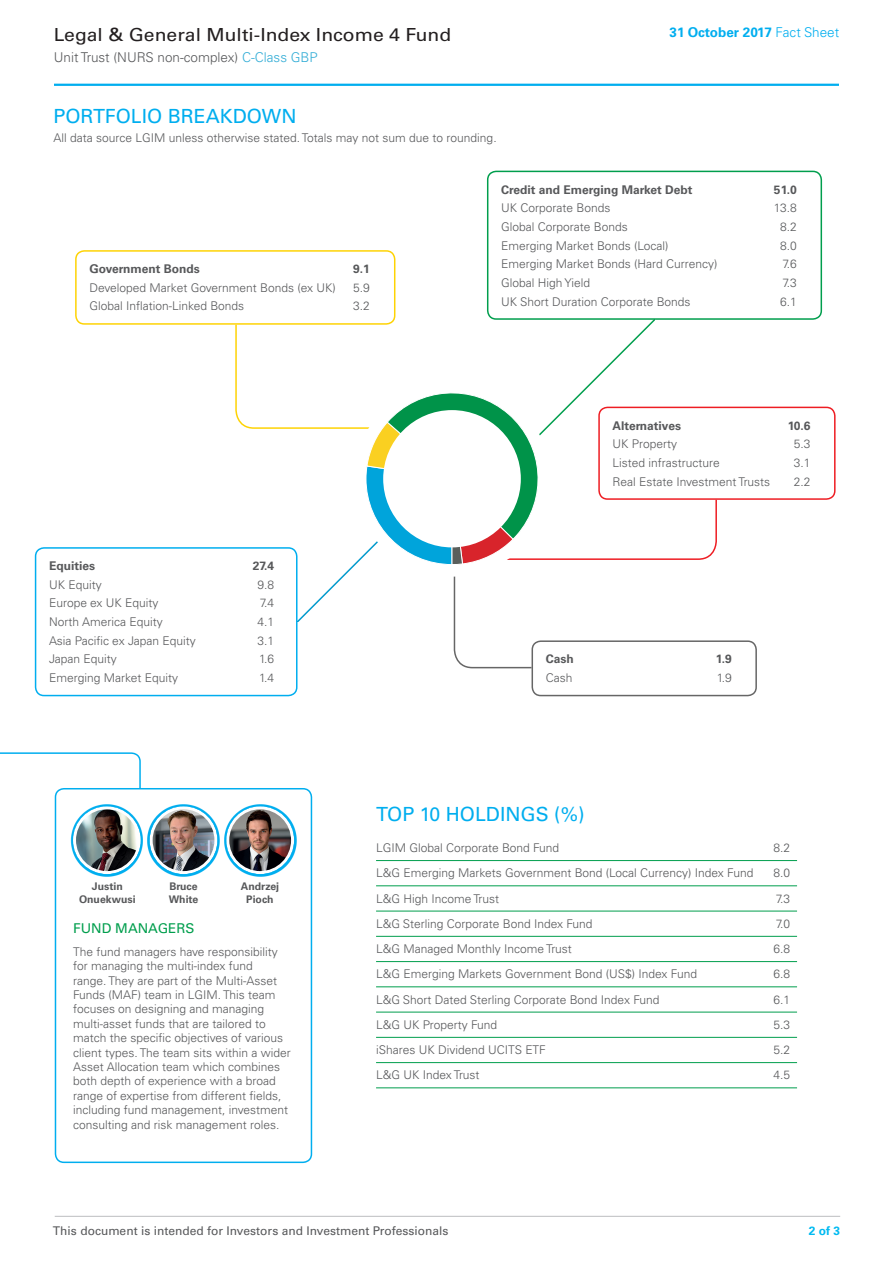
<style>
.page{position:relative;width:893px;height:1263px;background:#fff}
.page>*{position:absolute;margin:0;border:0;box-sizing:border-box;transform-origin:0 0}
.Grey_section_header{font:19.5px "Univers LT Pro 55 Roman";color:#00aeef}
.Blue_header{font:19.5px "Univers LT Pro 55 Roman";color:#00aeef}
.Document_title{font:18px "Univers LT Pro 55 Roman";color:#231f20;scale:1.08 1}
.Body{font:300 13.5px "Univers LT Pro 45";color:#57585a}
.Blue_header-2{font:700 13.5px "Univers LT Pro 65";color:#00aeef}
.Green_header{font:13.5px "Univers LT Pro 55 Roman";color:#009e4d}
.Body-2{font:300 12px/14.4px "Univers LT Pro 45";color:#57585a}
.Table_body_Green{font:300 12px "Univers LT Pro 45";color:#57585a}
.Body-3{font:700 12px "Univers LT Pro 65";color:#57585a}
.Body-4{font:12px "Univers LT Pro 55 Roman";color:#57585a}
.Body-5{font:700 12px "Univers LT Pro 65";color:#00baf1}
.Body-6{font:700 10.5px/12.6px "Univers LT Pro 65";color:#57585a;text-align:center}
.s1{color:#33add6}
.s2{font-family:"Univers LT Pro 45";font-weight:300}
</style>
<div class="page">
<hr style="left:54px;top:84px;width:785px;height:2px;background:#00aeef">
<hr style="left:55px;top:1216px;width:785px;height:1px;background:#bcbdc0">
<svg style="left:0;top:752px;width:141px;height:38px"></svg>
<div style="left:55px;top:788px;width:257px;height:375px;border:2px solid #00aeef;border-radius:9px"></div>
<img style="left:154px;top:804px;width:58px;height:71px">
<img style="left:212px;top:804px;width:85px;height:71px">
<img style="left:70px;top:804px;width:84px;height:71px">
<hr style="left:376px;top:860px;width:421px;height:1px;background:#009e4d">
<hr style="left:376px;top:885px;width:421px;height:1px;background:#009e4d">
<hr style="left:376px;top:911px;width:421px;height:1px;background:#009e4d">
<hr style="left:376px;top:936px;width:421px;height:1px;background:#009e4d">
<hr style="left:376px;top:961px;width:421px;height:1px;background:#009e4d">
<hr style="left:376px;top:986px;width:421px;height:1px;background:#009e4d">
<hr style="left:376px;top:1012px;width:421px;height:1px;background:#009e4d">
<hr style="left:376px;top:1037px;width:421px;height:1px;background:#009e4d">
<hr style="left:376px;top:1062px;width:421px;height:1px;background:#009e4d">
<hr style="left:376px;top:1087px;width:421px;height:1px;background:#009e4d">
<div style="left:35px;top:547px;width:262px;height:149px;border:2px solid #00aeef;border-radius:9px"></div>
<div style="left:75px;top:250px;width:320px;height:75px;border:2px solid #fed304;border-radius:9px"></div>
<div style="left:487px;top:171px;width:335px;height:149px;border:2px solid #009e4d;border-radius:9px"></div>
<div style="left:598px;top:407px;width:237px;height:93px;border:2px solid #ee1d23;border-radius:9px"></div>
<svg style="left:235px;top:320px;width:483px;height:349px"></svg>
<div style="left:383px;top:410px;width:138px;height:137px;background:#fff;border-radius:50%"></div>
<div style="left:531px;top:640px;width:226px;height:56px;border:2px solid #666;border-radius:9px"></div>
<p class="Document_title" style="left:54px;top:24px;width:370px">Legal &amp; General Multi-Index Income 4 Fund</p>
<p class="Body" style="left:54px;top:49px;width:265px">Unit Trust (NURS non-complex) <span class="s1">C-Class GBP</span></p>
<p class="Grey_section_header" style="left:54px;top:105px;width:244px">PORTFOLIO BREAKDOWN</p>
<p class="Body-2" style="left:54px;top:130px;width:445px">All data source LGIM unless otherwise stated. Totals may not sum due to rounding.</p>
<p class="Blue_header-2" style="left:670px;top:25px;width:171px">31 October 2017 <span class="s2">Fact Sheet</span></p>
<p class="Body-3" style="left:89px;top:262px;width:112px">Government Bonds</p>
<p class="Body-3" style="left:353px;top:262px;width:18px">9.1</p>
<p class="Body-2" style="left:89px;top:280px;width:248px">Developed Market Government Bonds (ex UK)</p>
<p class="Body-2" style="left:353px;top:280px;width:18px">5.9</p>
<p class="Body-2" style="left:89px;top:299px;width:156px">Global Inflation-Linked Bonds</p>
<p class="Body-2" style="left:353px;top:299px;width:18px">3.2</p>
<p class="Body-3" style="left:49px;top:559px;width:48px">Equities</p>
<p class="Body-3" style="left:253px;top:559px;width:23px">27.4</p>
<p class="Body-2" style="left:49px;top:577px;width:54px">UK Equity</p>
<p class="Body-2" style="left:257px;top:577px;width:18px">9.8</p>
<p class="Body-2" style="left:49px;top:596px;width:111px">Europe ex UK Equity</p>
<p class="Body-2" style="left:260px;top:596px;width:16px">7.4</p>
<p class="Body-2" style="left:49px;top:615px;width:115px">North America Equity</p>
<p class="Body-2" style="left:257px;top:615px;width:18px">4.1</p>
<p class="Body-2" style="left:49px;top:633px;width:148px">Asia Pacific ex Japan Equity</p>
<p class="Body-2" style="left:257px;top:633px;width:18px">3.1</p>
<p class="Body-2" style="left:49px;top:652px;width:69px">Japan Equity</p>
<p class="Body-2" style="left:259px;top:652px;width:16px">1.6</p>
<p class="Body-2" style="left:49px;top:670px;width:131px">Emerging Market Equity</p>
<p class="Body-2" style="left:259px;top:670px;width:16px">1.4</p>
<p class="Body-3" style="left:501px;top:182px;width:193px">Credit and Emerging Market Debt</p>
<p class="Body-3" style="left:774px;top:182px;width:24px">51.0</p>
<p class="Body-2" style="left:501px;top:201px;width:111px">UK Corporate Bonds</p>
<p class="Body-2" style="left:774px;top:201px;width:24px">13.8</p>
<p class="Body-2" style="left:501px;top:219px;width:128px">Global Corporate Bonds</p>
<p class="Body-2" style="left:780px;top:219px;width:18px">8.2</p>
<p class="Body-2" style="left:501px;top:238px;width:169px">Emerging Market Bonds (Local)</p>
<p class="Body-2" style="left:780px;top:238px;width:18px">8.0</p>
<p class="Body-2" style="left:501px;top:257px;width:218px">Emerging Market Bonds (Hard Currency)</p>
<p class="Body-2" style="left:783px;top:257px;width:16px">7.6</p>
<p class="Body-2" style="left:501px;top:275px;width:90px">Global High Yield</p>
<p class="Body-2" style="left:783px;top:275px;width:16px">7.3</p>
<p class="Body-2" style="left:501px;top:294px;width:191px">UK Short Duration Corporate Bonds</p>
<p class="Body-2" style="left:780px;top:294px;width:18px">6.1</p>
<p class="Body-3" style="left:613px;top:418px;width:70px">Alternatives</p>
<p class="Body-3" style="left:788px;top:418px;width:24px">10.6</p>
<p class="Body-2" style="left:613px;top:437px;width:66px">UK Property</p>
<p class="Body-2" style="left:794px;top:437px;width:18px">5.3</p>
<p class="Body-2" style="left:613px;top:455px;width:109px">Listed infrastructure</p>
<p class="Body-2" style="left:794px;top:455px;width:18px">3.1</p>
<p class="Body-2" style="left:613px;top:474px;width:159px">Real Estate Investment Trusts</p>
<p class="Body-2" style="left:794px;top:474px;width:18px">2.2</p>
<p class="Body-3" style="left:546px;top:652px;width:30px">Cash</p>
<p class="Body-3" style="left:716px;top:652px;width:18px">1.9</p>
<p class="Body-2" style="left:546px;top:670px;width:28px">Cash</p>
<p class="Body-2" style="left:717px;top:670px;width:16px">1.9</p>
<p class="Body-6" style="left:79px;top:880px;width:58px">Justin<br>Onuekwusi</p>
<p class="Body-6" style="left:169px;top:880px;width:31px;text-align:left">Bruce<br>White</p>
<p class="Body-6" style="left:241px;top:880px;width:40px">Andrzej<br>Pioch</p>
<p class="Green_header" style="left:73px;top:920px;width:123px">FUND MANAGERS</p>
<p class="Body-2" style="left:73px;top:944px;width:219px">The fund managers have responsibility for managing the multi-index fund<br>range. They are part of the Multi-Asset Funds (MAF) team in LGIM. This team focuses on designing and managing multi-asset funds that are tailored to match the specific objectives of various client types. The team sits within a wider Asset Allocation team which combines both depth of experience with a broad range of expertise from different fields, including fund management, investment consulting and risk management roles.</p>
<p class="Blue_header" style="left:376px;top:802px;width:210px">TOP 10 HOLDINGS (%)</p>
<p class="Table_body_Green" style="left:376px;top:840px;width:185px">LGIM Global Corporate Bond Fund</p>
<p class="Table_body_Green" style="left:773px;top:840px;width:18px">8.2</p>
<p class="Table_body_Green" style="left:376px;top:866px;width:379px">L&amp;G Emerging Markets Government Bond (Local Currency) Index Fund</p>
<p class="Table_body_Green" style="left:773px;top:866px;width:18px">8.0</p>
<p class="Table_body_Green" style="left:376px;top:891px;width:125px">L&amp;G High Income Trust</p>
<p class="Table_body_Green" style="left:776px;top:891px;width:16px">7.3</p>
<p class="Table_body_Green" style="left:376px;top:916px;width:218px">L&amp;G Sterling Corporate Bond Index Fund</p>
<p class="Table_body_Green" style="left:776px;top:916px;width:16px">7.0</p>
<p class="Table_body_Green" style="left:376px;top:941px;width:197px">L&amp;G Managed Monthly Income Trust</p>
<p class="Table_body_Green" style="left:773px;top:941px;width:18px">6.8</p>
<p class="Table_body_Green" style="left:376px;top:967px;width:322px">L&amp;G Emerging Markets Government Bond (US$) Index Fund</p>
<p class="Table_body_Green" style="left:773px;top:967px;width:18px">6.8</p>
<p class="Table_body_Green" style="left:376px;top:992px;width:285px">L&amp;G Short Dated Sterling Corporate Bond Index Fund</p>
<p class="Table_body_Green" style="left:773px;top:992px;width:18px">6.1</p>
<p class="Table_body_Green" style="left:376px;top:1017px;width:123px">L&amp;G UK Property Fund</p>
<p class="Table_body_Green" style="left:773px;top:1017px;width:18px">5.3</p>
<p class="Table_body_Green" style="left:376px;top:1042px;width:171px">iShares UK Dividend UCITS ETF</p>
<p class="Table_body_Green" style="left:773px;top:1042px;width:18px">5.2</p>
<p class="Table_body_Green" style="left:376px;top:1068px;width:105px">L&amp;G UK Index Trust</p>
<p class="Table_body_Green" style="left:773px;top:1068px;width:18px">4.5</p>
<p class="Body-4" style="left:53px;top:1224px;width:397px">This document is intended for Investors and Investment Professionals</p>
<p class="Body-5" style="left:809px;top:1223px;width:33px">2 of 3</p>
</div>
